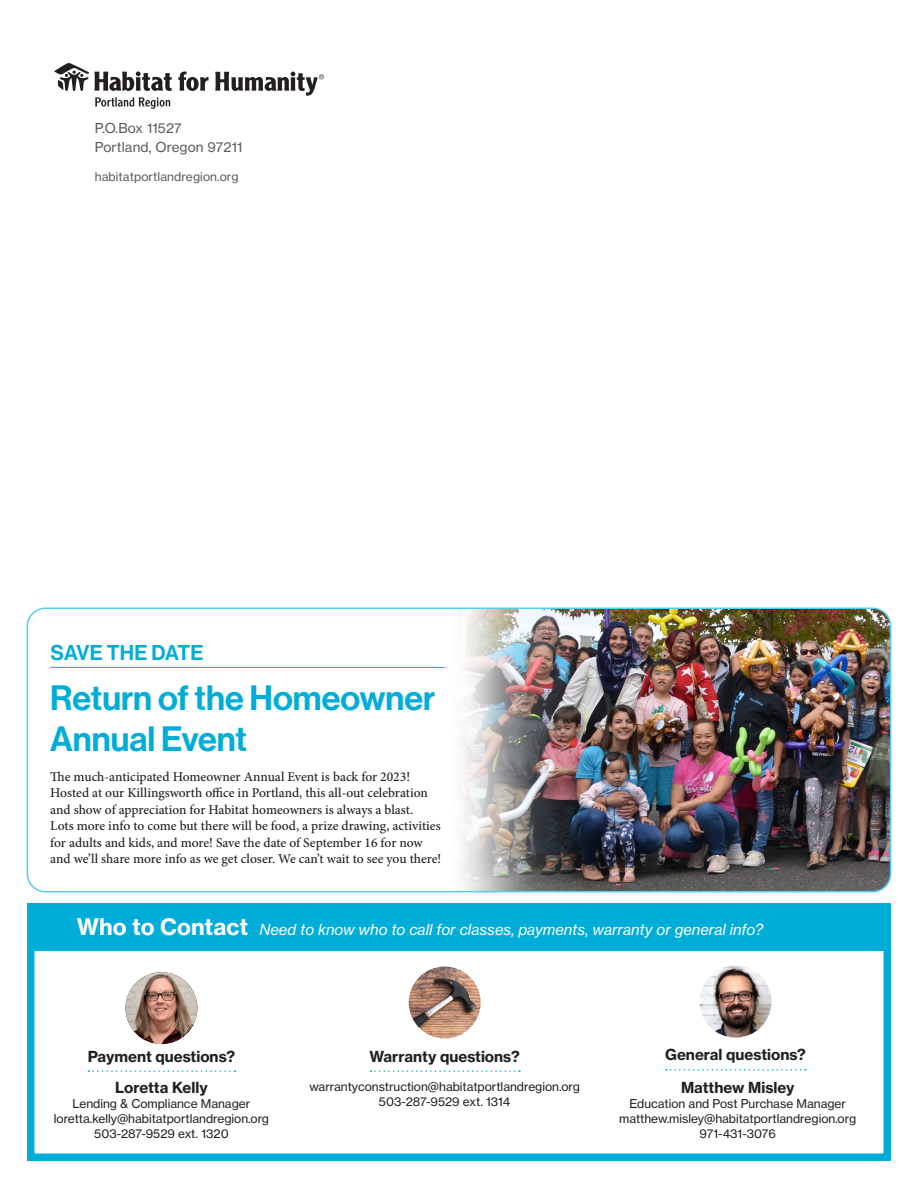
<style>
.page{position:relative;width:918px;height:1188px;background:#fff}
.page>*{position:absolute;margin:0;border:0;box-sizing:border-box;transform-origin:0 0}
.t1{font:34.5px/40.5px "N Haas Grotesk DS Pro 65 Md";color:#00add8}
.t2{font:21px "N Haas Grotesk DS Pro 65 Md";letter-spacing:.01em;color:#00add8}
.t3{font:15px "N Haas Grotesk TX Pro 75 Bd";color:#231f20}
.t4{font:15px "N Haas Grotesk TX Pro 56 It";color:#fff}
.t5{font:500 13.5px/16.5px "Minion Pro";letter-spacing:-.005em;color:#231f20}
.t6{font:13.5px/19.5px "N Haas Grotesk TX Pro 55 Rg";letter-spacing:.01em;color:#595c61}
.t7{font:12px "N Haas Grotesk TX Pro 55 Rg";color:#231f20}
.t8{font:12px "N Haas Grotesk TX Pro 55 Rg";letter-spacing:.01em;color:#595c61}
.s1{font-family:"N Haas Grotesk TX Pro 75 Bd";font-size:22.5px}
</style>
<div class="page">
<div style="left:27px;top:903px;width:864px;height:258px;border:8px solid #00add8"></div>
<div style="left:27px;top:903px;width:864px;height:48px;background:#00add8"></div>
<svg style="left:54px;top:63px;width:118px;height:28px"></svg>
<svg style="left:178px;top:72px;width:31px;height:19px"></svg>
<svg style="left:215px;top:72px;width:109px;height:24px"></svg>
<svg style="left:95px;top:97px;width:75px;height:12px"></svg>
<img style="left:27px;top:608px;width:864px;height:284px">
<div style="left:27px;top:608px;width:864px;height:284px;border:2px solid #56cbf5;border-radius:18px"></div>
<img style="left:126px;top:972px;width:71px;height:72px;border-radius:36px">
<img style="left:700px;top:966px;width:72px;height:72px;border-radius:36px">
<img style="left:409px;top:967px;width:72px;height:71px;border-radius:36px">
<svg style="left:370px;top:1070px;width:150px;height:2px"></svg>
<svg style="left:666px;top:1069px;width:140px;height:2px"></svg>
<svg style="left:88px;top:1070px;width:147px;height:2px"></svg>
<hr style="left:50px;top:667px;width:395px;height:1px;background:#00add8">
<p class="t6" style="left:95px;top:118px;width:149px">P.O.Box 11527<br>Portland, Oregon 97211</p>
<p class="t8" style="left:95px;top:170px;width:145px">habitatportlandregion.org</p>
<p class="t2" style="left:50px;top:641px;width:155px">SAVE THE DATE</p>
<p class="t1" style="left:50px;top:679px;width:386px">Return of the Homeowner<br>Annual Event</p>
<p class="t5" style="left:50px;top:768px;width:393px">The much-anticipated Homeowner Annual Event is back for 2023!<br>Hosted at our Killingsworth office in Portland, this all-out celebration and show of appreciation for Habitat homeowners is always a blast.<br>Lots more info to come but there will be food, a prize drawing, activities for adults and kids, and more! Save the date of September 16 for now and we’ll share more info as we get closer. We can’t wait to see you there!</p>
<p class="t4" style="left:77px;top:920px;width:688px"><span class="s1">Who to Contact</span> Need to know who to call for classes, payments, warranty or general info?</p>
<p class="t3" style="left:88px;top:1047px;width:149px">Payment questions?</p>
<p class="t3" style="left:370px;top:1047px;width:152px">Warranty questions?</p>
<p class="t3" style="left:665px;top:1045px;width:142px">General questions?</p>
<p class="t3" style="left:115px;top:1078px;width:94px">Loretta Kelly</p>
<p class="t7" style="left:73px;top:1096px;width:179px">Lending &amp; Compliance Manager</p>
<p class="t7" style="left:54px;top:1111px;width:217px">loretta.kelly@habitatportlandregion.org</p>
<p class="t7" style="left:94px;top:1126px;width:136px">503-287-9529 ext. 1320</p>
<p class="t7" style="left:309px;top:1079px;width:272px">warrantyconstruction@habitatportlandregion.org</p>
<p class="t7" style="left:379px;top:1094px;width:133px">503-287-9529 ext. 1314</p>
<p class="t3" style="left:681px;top:1078px;width:115px">Matthew Misley</p>
<p class="t7" style="left:629px;top:1096px;width:218px">Education and Post Purchase Manager</p>
<p class="t7" style="left:619px;top:1111px;width:238px">matthew.misley@habitatportlandregion.org</p>
<p class="t7" style="left:700px;top:1126px;width:78px">971-431-3076</p>
</div>
